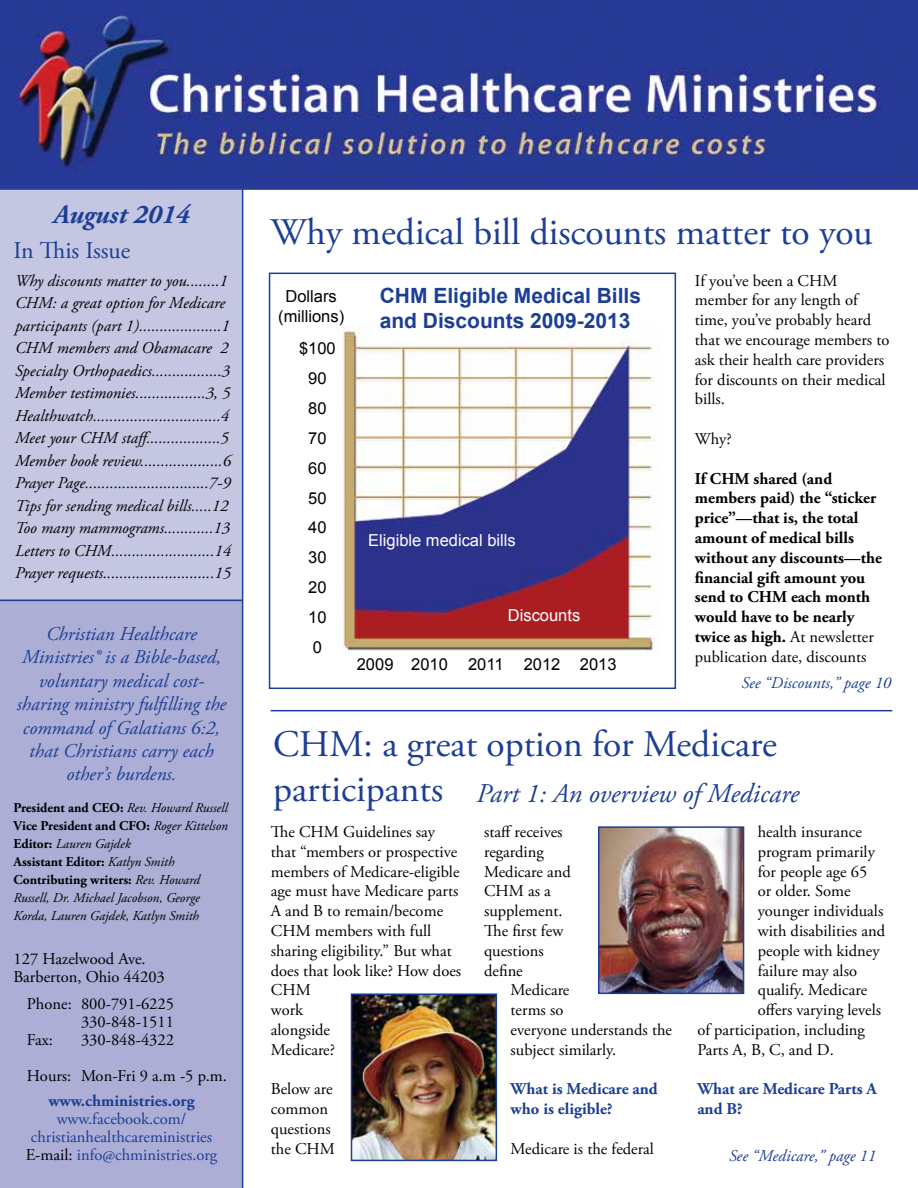
<style>
.page{position:relative;width:918px;height:1188px;background:#fff}
.page>*{position:absolute;margin:0;border:0;box-sizing:border-box;transform-origin:0 0}
.t1{font:37.5px/45px "Adobe Garamond Pro";color:#1c3e94}
.t2{font:italic 27px "Adobe Garamond Pro";color:#1c3e94}
.t3{font:italic 700 27px "Adobe Garamond Pro";color:#1c3e94}
.t4{font:24px "Adobe Garamond Pro";color:#1c3e94}
.t5{font:700 21px/25.2px "Arial";color:#1c3e94}
.t6{font:italic 19.5px/23.4px "Adobe Garamond Pro";color:#1c3e94;text-align:center}
.t7{font:16.5px/19.8px "Adobe Garamond Pro";color:#000}
.t8{font:italic 16.5px/22.5px "Adobe Garamond Pro";color:#000}
.t9{font:700 16.5px/19.8px "Adobe Garamond Pro";color:#000}
.t10{font:700 16.5px/19.8px "Adobe Garamond Pro";color:#1c3e94}
.t11{font:16.5px/18px "Adobe Garamond Pro";color:#1c3e94;text-align:center}
.t12{font:16.5px/30px "Arial";color:#000;text-align:center}
.t13{font:italic 16.5px "Adobe Garamond Pro";color:#1c3e94}
.t14{font:16.5px "Arial";color:#fff}
.t15{font:italic 13.5px/18px "Adobe Garamond Pro";color:#000}
.s1{font-weight:700;font-style:normal}
.s2{color:#000}
.s3{font-weight:400}
</style>
<div class="page">
<img style="left:342px;top:324px;width:319px;height:329px">
<div style="left:269px;top:273px;width:407px;height:416px;border:2px solid #1c3e94"></div>
<div style="left:0;top:190px;width:243px;height:409px;background:#c4c6e2"></div>
<div style="left:0;top:599px;width:243px;height:589px;background:#acaed5"></div>
<hr style="left:0;top:188px;width:918px;height:2px;background:#1c3e94">
<hr style="left:0;top:600px;width:243px;height:1px;background:#1c3e94">
<hr style="left:242px;top:189px;width:1px;height:999px;background:#1c3e94">
<img style="left:0;top:0;width:918px;height:188px">
<hr style="left:271px;top:710px;width:621px;height:1px;background:#1c3e94">
<img style="left:354px;top:996px;width:140px;height:162px">
<div style="left:351px;top:993px;width:146px;height:168px;border:2px solid #1c3e94"></div>
<img style="left:601px;top:829px;width:140px;height:162px">
<div style="left:598px;top:826px;width:146px;height:168px;border:2px solid #1c3e94"></div>
<h2 class="t3" style="left:53px;top:199px;width:138px">August 2014</h2>
<h3 class="t4" style="left:14px;top:236px;width:118px">In This Issue</h3>
<p class="t8" style="left:15px;top:270px;width:218px">Why discounts matter to you........1<br>CHM: a great option for Medicare participants (part 1)....................1<br>CHM members and Obamacare 2<br>Specialty Orthopaedics.................3<br>Member testimonies.................3, 5<br>Healthwatch...............................4<br>Meet your CHM staff..................5<br>Member book review....................6<br>Prayer Page..............................7-9<br>Tips for sending medical bills.....12<br>Too many mammograms............13<br>Letters to CHM.........................14<br>Prayer requests...........................15</p>
<p class="t6" style="left:17px;top:623px;width:211px">Christian Healthcare<br>Ministries® is a Bible-based, voluntary medical cost&shy;sharing ministry fulfilling the command of Galatians 6:2, that Christians carry each other’s burdens.</p>
<p class="t15" style="left:14px;top:799px;width:216px"><span class="s1">President and CEO:</span> Rev. Howard Russell <span class="s1">Vice President and CFO:</span> Roger Kittelson <span class="s1">Editor:</span> Lauren Gajdek<br><span class="s1">Assistant Editor:</span> Katlyn Smith <span class="s1">Contributing writers:</span> Rev. Howard Russell, Dr. Michael Jacobson, George Korda, Lauren Gajdek, Katlyn Smith</p>
<p class="t7" style="left:14px;top:950px;width:153px;line-height:18px">127 Hazelwood Ave.<br>Barberton, Ohio 44203</p>
<p class="t7" style="left:27px;top:994px;width:149px">Phone: 800-791-6225</p>
<p class="t7" style="left:81px;top:1012px;width:95px">330-848-1511</p>
<p class="t7" style="left:27px;top:1030px;width:28px">Fax:</p>
<p class="t7" style="left:27px;top:1022px;width:202px;line-height:36px;text-align:center">330-848-4322<br>Hours: Mon-Fri 9 a.m -5 p.m.</p>
<p class="t10" style="left:48px;top:1092px;width:148px">www.chministries.org</p>
<p class="t11" style="left:26px;top:1111px;width:193px">www.facebook.com/ christianhealthcareministries<br><span class="s2">E-mail:</span> info@chministries.org</p>
<h1 class="t1" style="left:270px;top:211px;width:604px">Why medical bill discounts matter to you</h1>
<p class="t12" style="left:278px;top:287px;width:67px;line-height:19.8px">Dollars (millions)</p>
<p class="t5" style="left:380px;top:284px;width:263px">CHM Eligible Medical Bills and Discounts 2009-2013</p>
<p class="t12" style="left:299px;top:333px;width:38px">$100<br>90<br>80<br>70<br>60<br>50<br>40<br>30<br>20<br>10<br>0</p>
<p class="t12" style="left:357px;top:649px;width:261px">2009 2010 2011 2012 2013</p>
<p class="t14" style="left:368px;top:530px;width:149px">Eligible medical bills</p>
<p class="t14" style="left:508px;top:604px;width:74px">Discounts</p>
<p class="t7" style="left:695px;top:271px;width:196px">If you’ve been a CHM member for any length of time, you’ve probably heard that we encourage members to ask their health care providers for discounts on their medical bills.</p>
<p class="t7" style="left:695px;top:429px;width:38px">Why?</p>
<p class="t9" style="left:695px;top:469px;width:189px">If CHM shared (and members paid) the “sticker price”—that is, the total amount of medical bills without any discounts—the financial gift amount you send to CHM each month would have to be nearly twice as high. <span class="s3">At newsletter publication date, discounts</span></p>
<p class="t13" style="left:741px;top:673px;width:151px">See “Discounts,” page 10</p>
<h1 class="t1" style="left:273px;top:723px;width:506px">CHM: a great option for Medicare participants</h1>
<p class="t7" style="left:271px;top:823px;width:192px">The CHM Guidelines say that “members or prospective members of Medicare-eligible age must have Medicare parts<br>A and B to remain/become<br>CHM members with full sharing eligibility.” But what does that look like? How does<br>CHM<br>work<br>alongside<br>Medicare?</p>
<p class="t7" style="left:271px;top:1080px;width:66px">Below are common questions the CHM</p>
<h2 class="t2" style="left:477px;top:778px;width:324px">Part 1: An overview of Medicare</h2>
<p class="t7" style="left:758px;top:823px;width:106px">health insurance</p>
<p class="t7" style="left:758px;top:842px;width:119px">program primarily</p>
<p class="t7" style="left:758px;top:862px;width:111px">for people age 65</p>
<p class="t7" style="left:758px;top:882px;width:94px">or older. Some</p>
<p class="t7" style="left:758px;top:902px;width:127px">younger individuals</p>
<p class="t7" style="left:758px;top:922px;width:129px">with disabilities and</p>
<p class="t7" style="left:758px;top:941px;width:123px">people with kidney</p>
<p class="t7" style="left:758px;top:961px;width:101px">failure may also</p>
<p class="t7" style="left:758px;top:981px;width:111px">qualify. Medicare</p>
<p class="t7" style="left:758px;top:1001px;width:125px">offers varying levels</p>
<p class="t7" style="left:697px;top:1021px;width:169px">of participation, including</p>
<p class="t7" style="left:697px;top:1040px;width:138px">Parts A, B, C, and D.</p>
<p class="t10" style="left:697px;top:1080px;width:181px">What are Medicare Parts A and B?</p>
<p class="t7" style="left:484px;top:823px;width:88px">staff receives regarding<br>Medicare and<br>CHM as a supplement.<br>The first few questions define</p>
<p class="t7" style="left:511px;top:981px;width:163px">Medicare<br>terms so<br>everyone understands the subject similarly.</p>
<p class="t10" style="left:511px;top:1080px;width:149px">What is Medicare and who is eligible?</p>
<p class="t7" style="left:511px;top:1139px;width:145px">Medicare is the federal</p>
<p class="t13" style="left:729px;top:1146px;width:149px">See “Medicare,” page 11</p>
</div>
